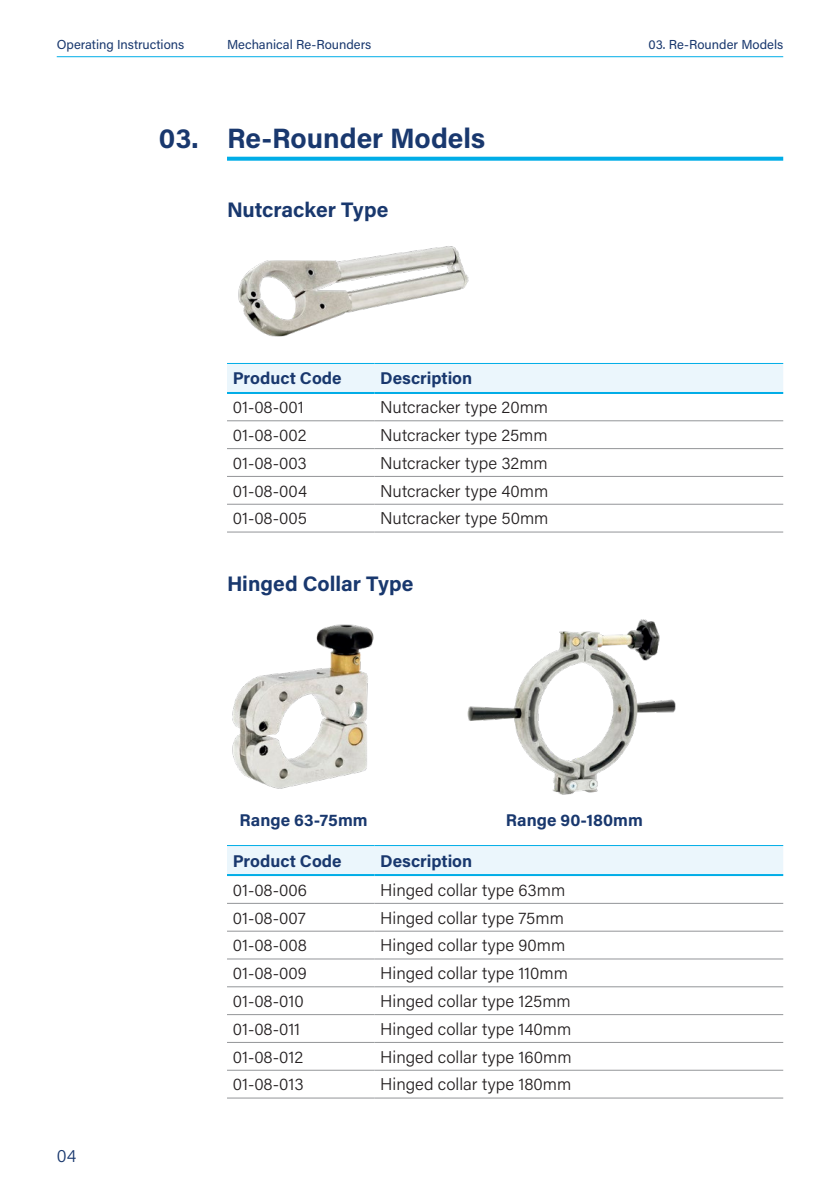
<style>
.page{position:relative;width:840px;height:1191px;background:#fff}
.page>*{position:absolute;margin:0;border:0;box-sizing:border-box;transform-origin:0 0}
.Headings_14_11_5_6_6{font:700 28px "Acumin Pro";color:#19386e}
.Sub_Titles_10_5_11_5{font:700 21px "Acumin Pro";color:#19386e}
.t1{font:300 18px "Acumin Pro";color:#19386e}
.Body_9_11_5_3mm{font:300 17px "Acumin Pro";color:#231f20}
.Body_9_11_5_3mm-2{font:700 17px "Acumin Pro";color:#19386e}
.t2{font:13px "Acumin Pro";color:#19386e}
</style>
<div class="page">
<hr style="left:57px;top:56px;width:725px;height:1px;background:#00ade7">
<svg style="left:227px;top:157px;width:555px;height:4px;background:#12b3e8"></svg>
<div style="left:227px;top:364px;width:555px;height:28px;background:#ebf6fc"></div>
<hr style="left:227px;top:363px;width:147px;height:1px;background:#00ade7">
<hr style="left:374px;top:363px;width:408px;height:1px;background:#00ade7">
<hr style="left:227px;top:392px;width:147px;height:2px;background:#00ade7">
<hr style="left:374px;top:392px;width:408px;height:2px;background:#00ade7">
<hr style="left:227px;top:420px;width:147px;height:1px;background:#939598">
<hr style="left:374px;top:420px;width:408px;height:1px;background:#939598">
<hr style="left:227px;top:448px;width:147px;height:1px;background:#939598">
<hr style="left:374px;top:448px;width:408px;height:1px;background:#939598">
<hr style="left:227px;top:476px;width:147px;height:1px;background:#939598">
<hr style="left:374px;top:476px;width:408px;height:1px;background:#939598">
<hr style="left:227px;top:504px;width:147px;height:1px;background:#939598">
<hr style="left:374px;top:504px;width:408px;height:1px;background:#939598">
<hr style="left:227px;top:531px;width:147px;height:1px;background:#939598">
<hr style="left:374px;top:531px;width:408px;height:1px;background:#939598">
<div style="left:227px;top:846px;width:555px;height:28px;background:#ebf6fc"></div>
<hr style="left:227px;top:845px;width:147px;height:1px;background:#00ade7">
<hr style="left:374px;top:845px;width:408px;height:1px;background:#00ade7">
<hr style="left:227px;top:874px;width:147px;height:2px;background:#00ade7">
<hr style="left:374px;top:874px;width:408px;height:2px;background:#00ade7">
<hr style="left:227px;top:903px;width:147px;height:1px;background:#939598">
<hr style="left:374px;top:903px;width:408px;height:1px;background:#939598">
<hr style="left:227px;top:930px;width:147px;height:1px;background:#939598">
<hr style="left:374px;top:930px;width:408px;height:1px;background:#939598">
<hr style="left:227px;top:958px;width:147px;height:1px;background:#939598">
<hr style="left:374px;top:958px;width:408px;height:1px;background:#939598">
<hr style="left:227px;top:986px;width:147px;height:1px;background:#939598">
<hr style="left:374px;top:986px;width:408px;height:1px;background:#939598">
<hr style="left:227px;top:1014px;width:147px;height:1px;background:#939598">
<hr style="left:374px;top:1014px;width:408px;height:1px;background:#939598">
<hr style="left:227px;top:1042px;width:147px;height:1px;background:#939598">
<hr style="left:374px;top:1042px;width:408px;height:1px;background:#939598">
<hr style="left:227px;top:1069px;width:147px;height:1px;background:#939598">
<hr style="left:374px;top:1069px;width:408px;height:1px;background:#939598">
<hr style="left:227px;top:1097px;width:147px;height:1px;background:#939598">
<hr style="left:374px;top:1097px;width:408px;height:1px;background:#939598">
<img style="left:238px;top:246px;width:231px;height:91px">
<img style="left:467px;top:619px;width:209px;height:176px">
<img style="left:232px;top:624px;width:142px;height:165px">
<p class="t2" style="left:57px;top:36px;width:129px">Operating Instructions</p>
<p class="t2" style="left:227px;top:36px;width:146px">Mechanical Re-Rounders</p>
<p class="Headings_14_11_5_6_6" style="left:159px;top:119px;width:41px">03.</p>
<p class="Headings_14_11_5_6_6" style="left:227px;top:119px;width:260px">Re-Rounder Models</p>
<p class="Sub_Titles_10_5_11_5" style="left:227px;top:194px;width:163px">Nutcracker Type</p>
<p class="Body_9_11_5_3mm-2" style="left:232px;top:366px;width:110px">Product Code</p>
<p class="Body_9_11_5_3mm-2" style="left:380px;top:366px;width:93px">Description</p>
<p class="Body_9_11_5_3mm" style="left:232px;top:395px;width:73px">01-08-001</p>
<p class="Body_9_11_5_3mm" style="left:380px;top:395px;width:169px">Nutcracker type 20mm</p>
<p class="Body_9_11_5_3mm" style="left:232px;top:423px;width:75px">01-08-002</p>
<p class="Body_9_11_5_3mm" style="left:380px;top:423px;width:169px">Nutcracker type 25mm</p>
<p class="Body_9_11_5_3mm" style="left:232px;top:451px;width:76px">01-08-003</p>
<p class="Body_9_11_5_3mm" style="left:380px;top:451px;width:169px">Nutcracker type 32mm</p>
<p class="Body_9_11_5_3mm" style="left:232px;top:479px;width:76px">01-08-004</p>
<p class="Body_9_11_5_3mm" style="left:380px;top:479px;width:169px">Nutcracker type 40mm</p>
<p class="Body_9_11_5_3mm" style="left:232px;top:507px;width:76px">01-08-005</p>
<p class="Body_9_11_5_3mm" style="left:380px;top:507px;width:170px">Nutcracker type 50mm</p>
<p class="Sub_Titles_10_5_11_5" style="left:227px;top:569px;width:188px">Hinged Collar Type</p>
<p class="t2" style="left:648px;top:35px;width:136px">03. Re-Rounder Models</p>
<p class="Body_9_11_5_3mm-2" style="left:239px;top:808px;width:129px">Range 63-75mm</p>
<p class="Body_9_11_5_3mm-2" style="left:505px;top:808px;width:138px">Range 90-180mm</p>
<p class="t1" style="left:57px;top:1143px;width:21px">04</p>
<p class="Body_9_11_5_3mm-2" style="left:232px;top:848px;width:110px">Product Code</p>
<p class="Body_9_11_5_3mm-2" style="left:380px;top:848px;width:93px">Description</p>
<p class="Body_9_11_5_3mm" style="left:232px;top:878px;width:76px">01-08-006</p>
<p class="Body_9_11_5_3mm" style="left:380px;top:878px;width:186px">Hinged collar type 63mm</p>
<p class="Body_9_11_5_3mm" style="left:232px;top:906px;width:74px">01-08-007</p>
<p class="Body_9_11_5_3mm" style="left:380px;top:906px;width:185px">Hinged collar type 75mm</p>
<p class="Body_9_11_5_3mm" style="left:232px;top:933px;width:76px">01-08-008</p>
<p class="Body_9_11_5_3mm" style="left:380px;top:933px;width:186px">Hinged collar type 90mm</p>
<p class="Body_9_11_5_3mm" style="left:232px;top:961px;width:76px">01-08-009</p>
<p class="Body_9_11_5_3mm" style="left:380px;top:961px;width:189px">Hinged collar type 110mm</p>
<p class="Body_9_11_5_3mm" style="left:232px;top:989px;width:73px">01-08-010</p>
<p class="Body_9_11_5_3mm" style="left:380px;top:989px;width:192px">Hinged collar type 125mm</p>
<p class="Body_9_11_5_3mm" style="left:232px;top:1017px;width:69px">01-08-011</p>
<p class="Body_9_11_5_3mm" style="left:380px;top:1017px;width:192px">Hinged collar type 140mm</p>
<p class="Body_9_11_5_3mm" style="left:232px;top:1045px;width:72px">01-08-012</p>
<p class="Body_9_11_5_3mm" style="left:380px;top:1045px;width:193px">Hinged collar type 160mm</p>
<p class="Body_9_11_5_3mm" style="left:232px;top:1072px;width:72px">01-08-013</p>
<p class="Body_9_11_5_3mm" style="left:380px;top:1072px;width:192px">Hinged collar type 180mm</p>
</div>
